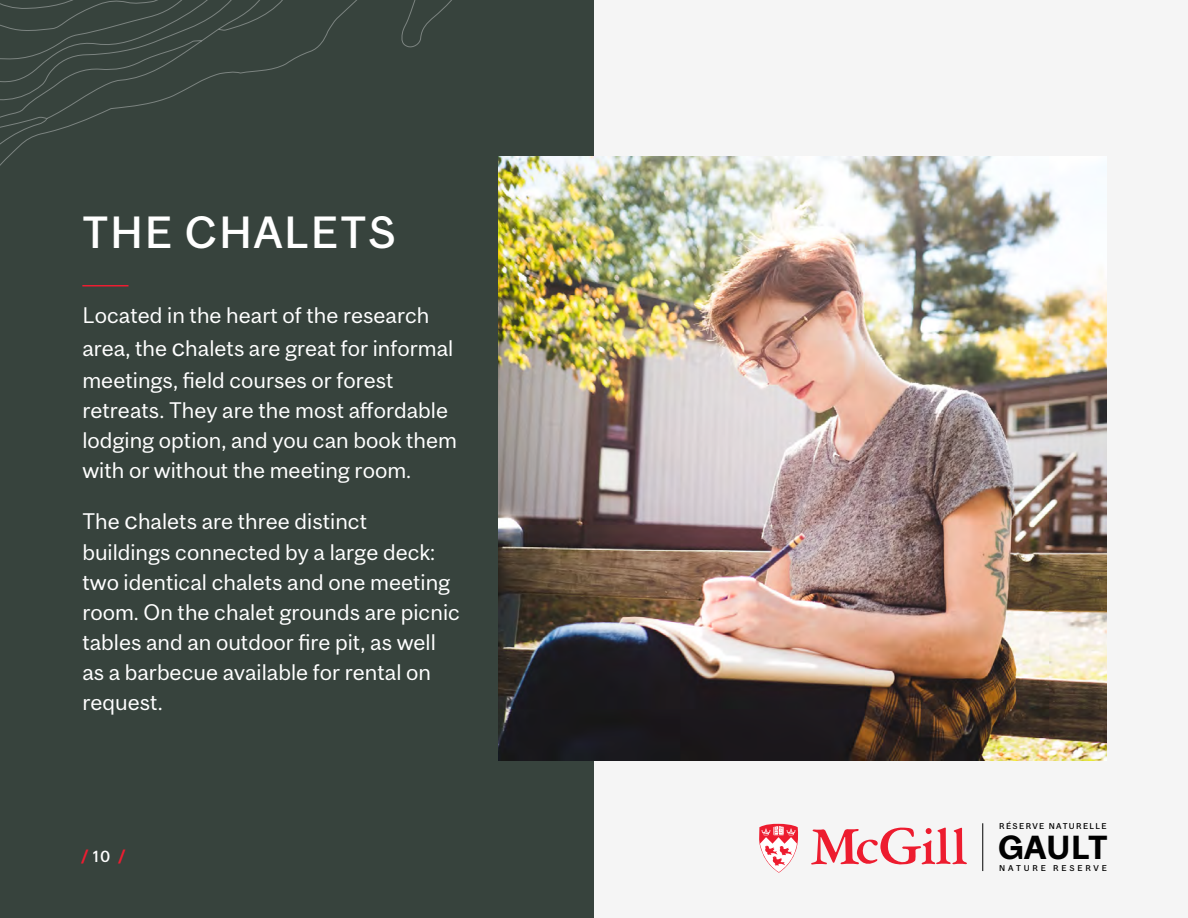
<style>
.page{position:relative;width:1188px;height:918px;background:#fff}
.page>*{position:absolute;margin:0;border:0;box-sizing:border-box;transform-origin:0 0}
.t1{font:500 42px "Mc Gill Sans";letter-spacing:.04em;color:#fff}
.t2{font:700 31.05px "Mc Gill Sans";color:#000}
.t3{font:21px/30.2px "Mc Gill Sans";color:#fff}
.t4{font:700 15px "Mc Gill Sans";color:#ed1d31}
.t5{font:500 7.8px "Mc Gill Sans";letter-spacing:.17em;color:#000}
.t6{font:500 7.8px "Mc Gill Sans";letter-spacing:.355em;color:#000}
.s1{font-size:24px}
.s2{font-weight:500;color:#fff}
</style>
<div class="page">
<div style="left:594px;top:0;width:594px;height:918px;background:#f5f5f5"></div>
<div style="left:0;top:0;width:594px;height:918px;background:#37433d"></div>
<svg style="left:811px;top:827px;width:156px;height:38px"></svg>
<svg style="left:759px;top:824px;width:39px;height:49px"></svg>
<hr style="left:982px;top:823px;width:1px;height:48px;background:#000">
<hr style="left:82px;top:285px;width:47px;height:1px;background:#ed1d31">
<svg style="left:0;top:0;width:977px;height:166px"></svg>
<img style="left:498px;top:157px;width:609px;height:604px">
<p class="t1" style="left:82px;top:207px;width:315px">THE CHALETS</p>
<p class="t3" style="left:82px;top:299px;width:372px;line-height:33.2px">Located in the heart of the research area, the <span class="s1">c</span>halets are great for informal</p>
<p class="t3" style="left:82px;top:365px;width:376px">meetings, field courses or forest retreats. They are the most affordable lodging option, and you can book them with or without the meeting room.</p>
<p class="t3" style="left:82px;top:506px;width:379px">The <span class="s1">c</span>halets are three distinct buildings connected by a large deck: two identical chalets and one meeting room. On the chalet grounds are picnic tables and an outdoor fire pit, as well as a barbecue available for rental on request.</p>
<p class="t4" style="left:81px;top:847px;width:46px">/ <span class="s2">10</span> /</p>
<p class="t5" style="left:999px;top:821px;width:109px">RÉSERVE NATURELLE</p>
<p class="t6" style="left:999px;top:864px;width:109px">NATURE RESERVE</p>
<h2 class="t2" style="left:998px;top:828px;width:111px">GAULT</h2>
</div>
